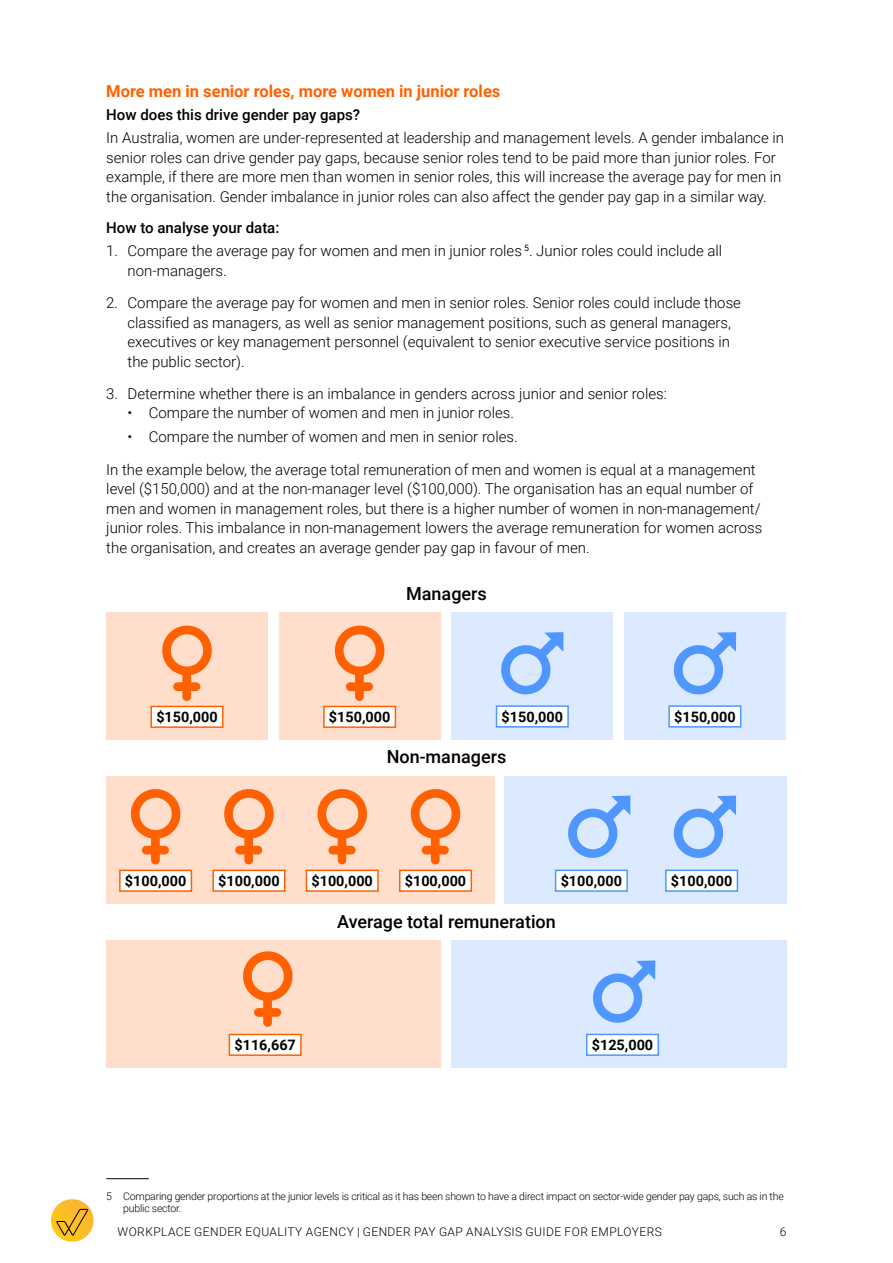
<style>
.page{position:relative;width:893px;height:1263px;background:#fff}
.page>*{position:absolute;margin:0;border:0;box-sizing:border-box;transform-origin:0 0}
.t1{font:500 18px "Roboto";color:#000}
._05_WGEA24_H5{font:700 16.5px "Roboto";color:#ff6100}
._00_WGEA24_body{font:300 15px/19.5px "Roboto";color:#000}
._06_WGEA24_H6{font:500 15px "Roboto";color:#000}
.t2{font:700 14.4px "Roboto";color:#000}
.t3{font:300 12px "Roboto";letter-spacing:.035em;color:#000}
._08_footnotes{font:300 10.5px/12px "Roboto";letter-spacing:-.02em;color:#000}
</style>
<div class="page">
<svg style="left:51px;top:1199px;width:43px;height:43px"></svg>
<svg style="left:56px;top:1209px;width:32px;height:27px"></svg>
<div style="left:106px;top:940px;width:335px;height:128px;background:#ffdfcc"></div>
<div style="left:451px;top:940px;width:336px;height:128px;background:#dceaff"></div>
<div style="left:587px;top:1034px;width:71px;height:21px;background:#fff"></div>
<div style="left:586px;top:1034px;width:73px;height:22px;border:2px solid #5096ff"></div>
<div style="left:229px;top:1034px;width:72px;height:21px;background:#fff"></div>
<div style="left:229px;top:1034px;width:73px;height:22px;border:2px solid #ff6101"></div>
<div style="left:624px;top:612px;width:162px;height:128px;background:#dceaff"></div>
<div style="left:669px;top:706px;width:72px;height:21px;background:#fff"></div>
<div style="left:668px;top:705px;width:73px;height:22px;border:2px solid #5096ff"></div>
<svg style="left:673px;top:632px;width:63px;height:63px"></svg>
<div style="left:451px;top:612px;width:162px;height:128px;background:#dceaff"></div>
<div style="left:496px;top:706px;width:72px;height:21px;background:#fff"></div>
<div style="left:496px;top:705px;width:73px;height:22px;border:2px solid #5096ff"></div>
<svg style="left:501px;top:632px;width:62px;height:63px"></svg>
<div style="left:106px;top:612px;width:162px;height:128px;background:#ffdfcc"></div>
<div style="left:151px;top:706px;width:72px;height:21px;background:#fff"></div>
<div style="left:150px;top:706px;width:74px;height:22px;border:2px solid #ff6101"></div>
<svg style="left:162px;top:625px;width:50px;height:76px"></svg>
<div style="left:279px;top:612px;width:161px;height:128px;background:#ffdfcc"></div>
<div style="left:324px;top:706px;width:71px;height:21px;background:#fff"></div>
<div style="left:323px;top:706px;width:73px;height:22px;border:2px solid #ff6101"></div>
<svg style="left:334px;top:625px;width:51px;height:76px"></svg>
<div style="left:106px;top:776px;width:389px;height:128px;background:#ffdfcc"></div>
<div style="left:504px;top:776px;width:283px;height:128px;background:#dceaff"></div>
<div style="left:556px;top:870px;width:71px;height:21px;background:#fff"></div>
<div style="left:555px;top:869px;width:73px;height:23px;border:2px solid #5096ff"></div>
<div style="left:666px;top:870px;width:71px;height:21px;background:#fff"></div>
<div style="left:665px;top:869px;width:73px;height:23px;border:2px solid #5096ff"></div>
<div style="left:120px;top:870px;width:71px;height:21px;background:#fff"></div>
<div style="left:119px;top:869px;width:73px;height:23px;border:2px solid #ff6101"></div>
<div style="left:213px;top:870px;width:72px;height:21px;background:#fff"></div>
<div style="left:212px;top:869px;width:73px;height:23px;border:2px solid #ff6101"></div>
<div style="left:306px;top:870px;width:72px;height:21px;background:#fff"></div>
<div style="left:306px;top:869px;width:73px;height:23px;border:2px solid #ff6101"></div>
<div style="left:400px;top:870px;width:71px;height:21px;background:#fff"></div>
<div style="left:399px;top:869px;width:73px;height:23px;border:2px solid #ff6101"></div>
<svg style="left:568px;top:796px;width:62px;height:62px"></svg>
<svg style="left:593px;top:960px;width:62px;height:63px"></svg>
<svg style="left:673px;top:796px;width:63px;height:62px"></svg>
<svg style="left:130px;top:789px;width:51px;height:75px"></svg>
<svg style="left:224px;top:789px;width:50px;height:75px"></svg>
<svg style="left:243px;top:951px;width:50px;height:76px"></svg>
<svg style="left:317px;top:789px;width:50px;height:75px"></svg>
<svg style="left:410px;top:789px;width:51px;height:75px"></svg>
<hr style="left:106px;top:1178px;width:43px;height:1px;background:#000">
<p class="_05_WGEA24_H5" style="left:106px;top:80px;width:396px">More men in senior roles, more women in junior roles</p>
<p class="_06_WGEA24_H6" style="left:106px;top:104px;width:255px">How does this drive gender pay gaps?</p>
<p class="_00_WGEA24_body" style="left:106px;top:128px;width:679px">In Australia, women are under-represented at leadership and management levels. A gender imbalance in senior roles can drive gender pay gaps, because senior roles tend to be paid more than junior roles. For example, if there are more men than women in senior roles, this will increase the average pay for men in the organisation. Gender imbalance in junior roles can also affect the gender pay gap in a similar way.</p>
<p class="_06_WGEA24_H6" style="left:106px;top:217px;width:175px">How to analyse your data:</p>
<p class="_00_WGEA24_body" style="left:128px;top:241px;width:596px;text-indent:-21px">1. Compare the average pay for women and men in junior roles <sup>5</sup>. Junior roles could include all non‑managers.</p>
<p class="_00_WGEA24_body" style="left:128px;top:293px;width:615px;text-indent:-21px">2. Compare the average pay for women and men in senior roles. Senior roles could include those classified as managers, as well as senior management positions, such as general managers, executives or key management personnel (equivalent to senior executive service positions in the public sector).</p>
<p class="_00_WGEA24_body" style="left:106px;top:383px;width:562px">3. Determine whether there is an imbalance in genders across junior and senior roles:</p>
<p class="_00_WGEA24_body" style="left:128px;top:403px;width:388px">• Compare the number of women and men in junior roles.</p>
<p class="_00_WGEA24_body" style="left:128px;top:427px;width:392px">• Compare the number of women and men in senior roles.</p>
<p class="_00_WGEA24_body" style="left:106px;top:459px;width:657px">In the example below, the average total remuneration of men and women is equal at a management level ($150,000) and at the non-manager level ($100,000). The organisation has an equal number of men and women in management roles, but there is a higher number of women in non-management/ junior roles. This imbalance in non-management lowers the average remuneration for women across the organisation, and creates an average gender pay gap in favour of men.</p>
<p class="t1" style="left:406px;top:581px;width:82px">Managers</p>
<p class="t2" style="left:156px;top:707px;width:63px">$150,000</p>
<p class="t2" style="left:329px;top:707px;width:63px">$150,000</p>
<p class="t2" style="left:502px;top:707px;width:63px">$150,000</p>
<p class="t2" style="left:674px;top:707px;width:63px">$150,000</p>
<p class="t1" style="left:387px;top:744px;width:121px">Non-managers</p>
<p class="t2" style="left:125px;top:871px;width:63px">$100,000</p>
<p class="t2" style="left:218px;top:871px;width:63px">$100,000</p>
<p class="t2" style="left:312px;top:871px;width:63px">$100,000</p>
<p class="t2" style="left:405px;top:871px;width:63px">$100,000</p>
<p class="t2" style="left:561px;top:871px;width:63px">$100,000</p>
<p class="t2" style="left:671px;top:871px;width:63px">$100,000</p>
<p class="t1" style="left:337px;top:909px;width:220px">Average total remuneration</p>
<p class="t2" style="left:234px;top:1035px;width:63px">$116,667</p>
<p class="t2" style="left:592px;top:1035px;width:63px">$125,000</p>
<p class="_08_footnotes" style="left:123px;top:1190px;width:662px;text-indent:-17px">5 Comparing gender proportions at the junior levels is critical as it has been shown to have a direct impact on sector-wide gender pay gaps, such as in the public sector.</p>
<p class="t3" style="left:118px;top:1223px;width:546px">WORKPLACE GENDER EQUALITY AGENCY | GENDER PAY GAP ANALYSIS GUIDE FOR EMPLOYERS</p>
<p class="t3" style="left:780px;top:1223px;width:8px">6</p>
</div>
